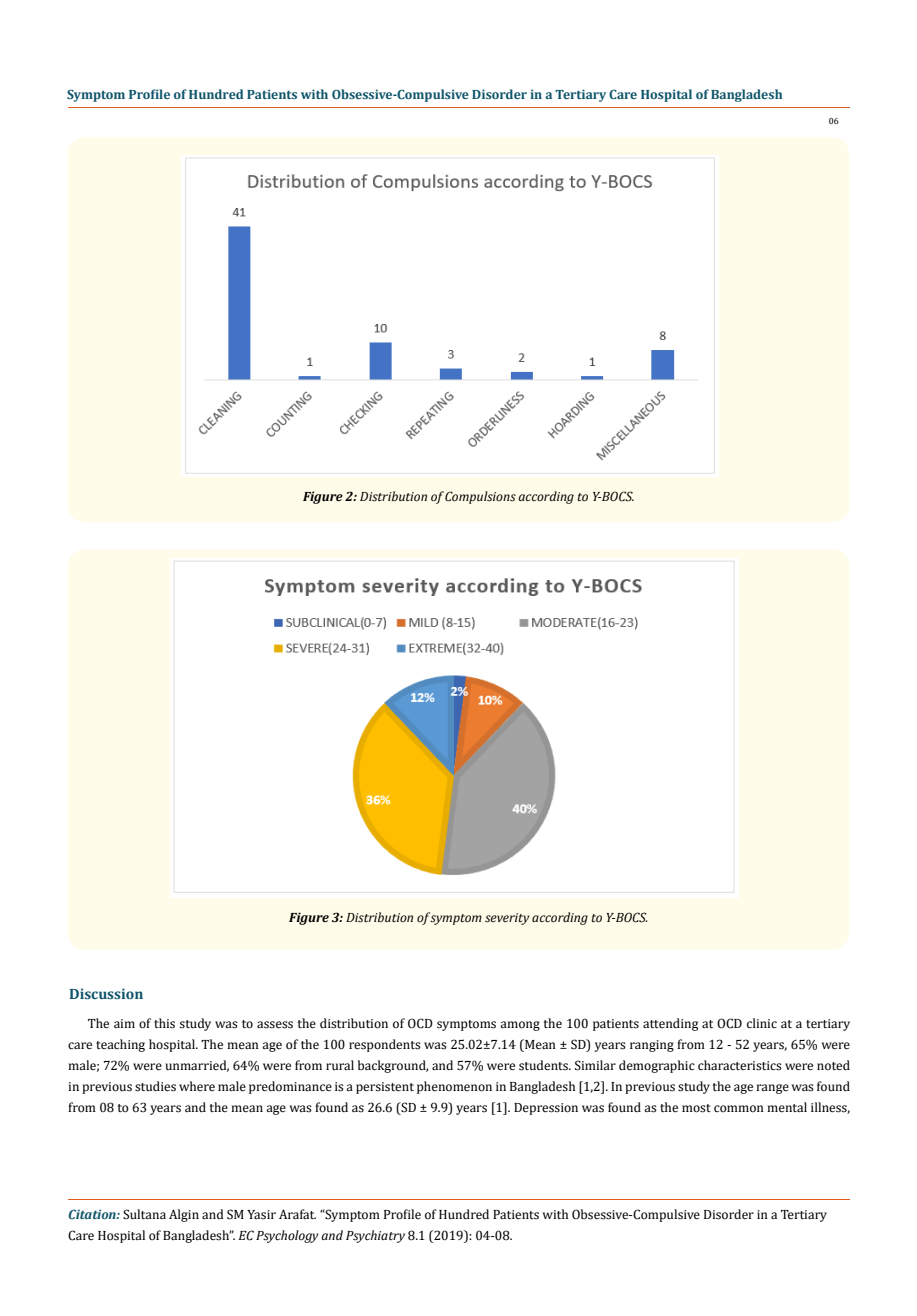
<style>
.page{position:relative;width:917px;height:1316px;background:#fff}
.page>*{position:absolute;margin:0;border:0;box-sizing:border-box;transform-origin:0 0}
.t1{font:700 15px "Cambria";color:#0e546a}
.t2{font:13.5px/21px "Cambria";color:#000}
.t3{font:italic 13.5px "Cambria";color:#000}
.t4{font:700 13.5px "Cambria";color:#0e546a}
.t5{font:9px "Cambria";color:#000}
.s1{font-weight:700}
.s2{font-weight:700;font-style:italic;color:#0e546a}
.s3{font-style:italic}
</style>
<div class="page">
<hr style="left:68px;top:108px;width:781px;height:1px;background:#e05d1a">
<hr style="left:68px;top:1199px;width:781px;height:1px;background:#e05d1a">
<div style="left:68px;top:137px;width:781px;height:385px;background:#fffde9;border-radius:18px"></div>
<img style="left:181px;top:156px;width:537px;height:320px">
<div style="left:68px;top:549px;width:781px;height:401px;background:#fffde9;border-radius:18px"></div>
<img style="left:170px;top:558px;width:568px;height:339px">
<p class="t4" style="left:67px;top:85px;width:717px">Symptom Profile of Hundred Patients with Obsessive-Compulsive Disorder in a Tertiary Care Hospital of Bangladesh</p>
<p class="t5" style="left:828px;top:116px;width:11px">06</p>
<p class="t3" style="left:303px;top:487px;width:333px"><span class="s1">Figure 2:</span> Distribution of Compulsions according to Y-BOCS.</p>
<p class="t3" style="left:289px;top:908px;width:361px"><span class="s1">Figure 3:</span> Distribution of symptom severity according to Y-BOCS.</p>
<p class="t1" style="left:69px;top:983px;width:76px">Discussion</p>
<p class="t2" style="left:68px;top:1013px;width:783px;text-align:justify;text-indent:19px">The aim of this study was to assess the distribution of OCD symptoms among the 100 patients attending at OCD clinic at a tertiary care teaching hospital. The mean age of the 100 respondents was 25.02±7.14 (Mean ± SD) years ranging from 12 - 52 years, 65% were male; 72% were unmarried, 64% were from rural background, and 57% were students. Similar demographic characteristics were noted in previous studies where male predominance is a persistent phenomenon in Bangladesh [1,2]. In previous study the age range was found from 08 to 63 years and the mean age was found as 26.6 (SD ± 9.9) years [1]. Depression was found as the most common mental illness,</p>
<p class="t2" style="left:68px;top:1204px;width:760px"><span class="s2">Citation:</span> Sultana Algin and SM Yasir Arafat<span class="s3">.</span> “Symptom Profile of Hundred Patients with Obsessive-Compulsive Disorder in a Tertiary<br>Care Hospital of Bangladesh”. <span class="s3">EC Psychology and Psychiatry</span> 8.1 (2019): 04-08.</p>
</div>
